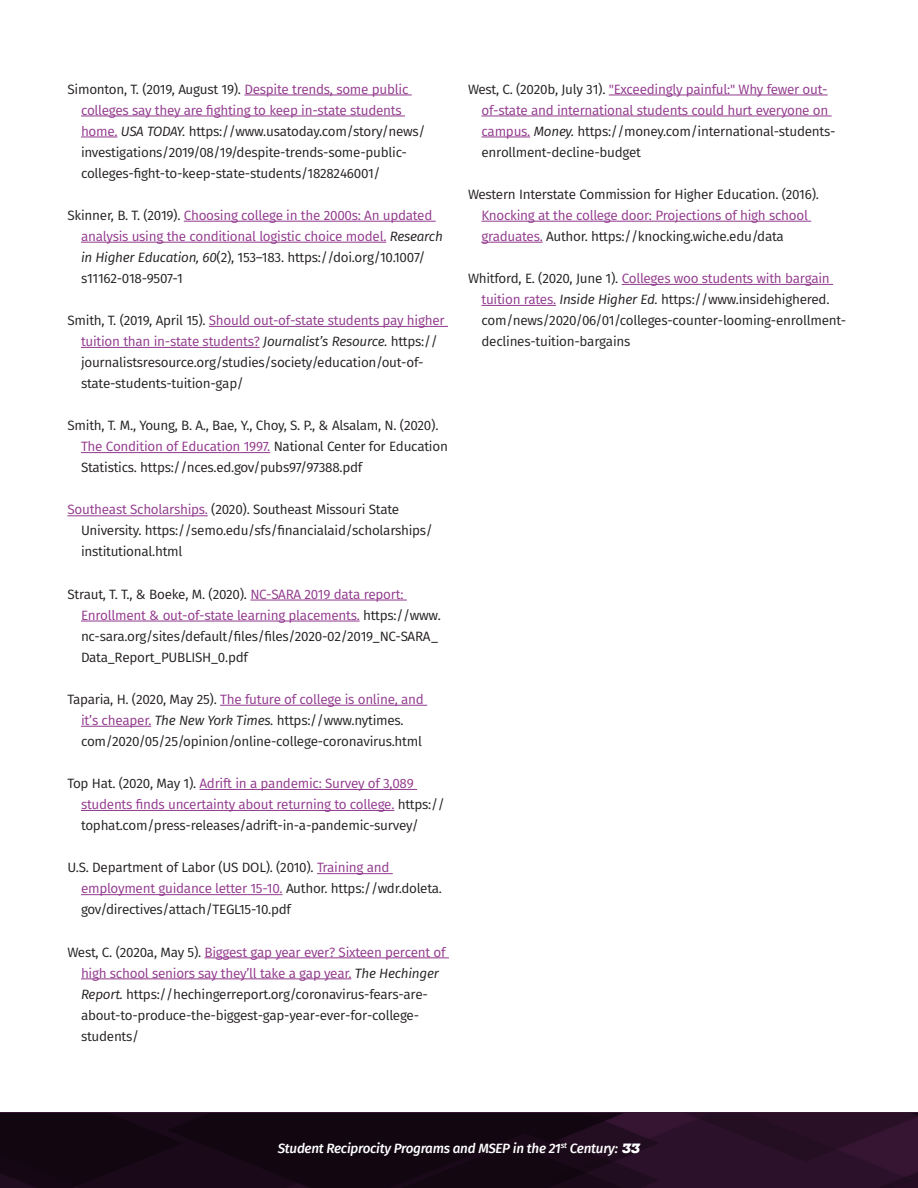
<style>
.page{position:relative;width:918px;height:1188px;background:#fff}
.page>*{position:absolute;margin:0;border:0;box-sizing:border-box;transform-origin:0 0}
.t1{font:13.5px/21px "Fira Sans";letter-spacing:-.02em;color:#231f20}
.t2{font:13.5px/21px "Fira Sans";letter-spacing:-.02em;color:#91388c}
.t3{font:italic 500 13.5px "Fira Sans";letter-spacing:-.02em;color:#fff}
.s1{color:#91388c}
.s2{font-style:italic}
.s3{color:#231f20}
.s4{font-style:italic;color:#231f20}
.s5{font-family:"Nexa Slab";font-weight:900}
</style>
<div class="page">
<div style="left:0;top:1112px;width:918px;height:76px;background:linear-gradient(to right,#0c040b,#2b1129)"></div>
<hr style="left:244px;top:95px;width:168px;height:1px;background:#91388c">
<hr style="left:81px;top:116px;width:324px;height:1px;background:#91388c">
<hr style="left:81px;top:137px;width:36px;height:1px;background:#91388c">
<hr style="left:184px;top:221px;width:252px;height:1px;background:#91388c">
<hr style="left:81px;top:242px;width:305px;height:1px;background:#91388c">
<hr style="left:209px;top:326px;width:239px;height:1px;background:#91388c">
<hr style="left:81px;top:347px;width:179px;height:1px;background:#91388c">
<hr style="left:81px;top:452px;width:189px;height:1px;background:#91388c">
<hr style="left:68px;top:515px;width:140px;height:1px;background:#91388c">
<hr style="left:250px;top:600px;width:157px;height:1px;background:#91388c">
<hr style="left:81px;top:621px;width:279px;height:1px;background:#91388c">
<hr style="left:220px;top:705px;width:207px;height:1px;background:#91388c">
<hr style="left:81px;top:726px;width:70px;height:1px;background:#91388c">
<hr style="left:200px;top:789px;width:217px;height:1px;background:#91388c">
<hr style="left:81px;top:810px;width:313px;height:1px;background:#91388c">
<hr style="left:317px;top:873px;width:76px;height:1px;background:#91388c">
<hr style="left:81px;top:894px;width:201px;height:1px;background:#91388c">
<hr style="left:205px;top:958px;width:244px;height:1px;background:#91388c">
<hr style="left:81px;top:979px;width:270px;height:1px;background:#91388c">
<hr style="left:609px;top:95px;width:219px;height:1px;background:#91388c">
<hr style="left:482px;top:116px;width:350px;height:1px;background:#91388c">
<hr style="left:482px;top:137px;width:48px;height:1px;background:#91388c">
<hr style="left:482px;top:221px;width:329px;height:1px;background:#91388c">
<hr style="left:482px;top:242px;width:61px;height:1px;background:#91388c">
<hr style="left:622px;top:284px;width:211px;height:1px;background:#91388c">
<hr style="left:482px;top:305px;width:74px;height:1px;background:#91388c">
<p class="t1" style="left:81px;top:78px;width:346px;text-indent:-14px">Simonton, T. (2019, August 19). <span class="s1">Despite trends, some public colleges say they are fighting to keep in-state students home.</span> <span class="s2">USA TODAY.</span> https://www.usatoday.com/story/news/ investigations/2019/08/19/despite-trends-some-public&shy;colleges-fight-to-keep-state-students/1828246001/</p>
<p class="t2" style="left:81px;top:204px;width:363px;text-indent:-14px"><span class="s3">Skinner, B. T. (2019).</span> Choosing college in the 2000s: An updated analysis using the conditional logistic choice model. <span class="s4">Research in Higher Education, 60</span><span class="s3">(2), 153–183. https://doi.org/10.1007/ s11162-018-9507-1</span></p>
<p class="t1" style="left:81px;top:310px;width:365px;text-indent:-14px">Smith, T. (2019, April 15). <span class="s1">Should out-of-state students pay higher tuition than in-state students?</span> <span class="s2">Journalist’s Resource.</span> https:// journalistsresource.org/studies/society/education/out-of&shy;state-students-tuition-gap/</p>
<p class="t1" style="left:81px;top:415px;width:368px;text-indent:-14px">Smith, T. M., Young, B. A., Bae, Y., Choy, S. P., &amp; Alsalam, N. (2020).<br><span class="s1">The Condition of Education 1997.</span> National Center for Education<br>Statistics. https://nces.ed.gov/pubs97/97388.pdf</p>
<p class="t1" style="left:81px;top:499px;width:354px;text-indent:-14px"><span class="s1">Southeast Scholarships.</span> (2020). Southeast Missouri State<br>University. https://semo.edu/sfs/financialaid/scholarships/ institutional.html</p>
<p class="t1" style="left:81px;top:583px;width:361px;text-indent:-14px">Straut, T. T., &amp; Boeke, M. (2020). <span class="s1">NC-SARA 2019 data report:<br>Enrollment &amp; out-of-state learning placements.</span> https://www. nc-sara.org/sites/default/files/files/2020-02/2019_NC-SARA_ Data_Report_PUBLISH_0.pdf</p>
<p class="t1" style="left:81px;top:688px;width:344px;text-indent:-14px">Taparia, H. (2020, May 25). <span class="s1">The future of college is online, and it’s cheaper.</span> <span class="s2">The New York Times.</span> https://www.nytimes. com/2020/05/25/opinion/online-college-coronavirus.html</p>
<p class="t1" style="left:81px;top:773px;width:365px;text-indent:-14px">Top Hat. (2020, May 1). <span class="s1">Adrift in a pandemic: Survey of 3,089 students finds uncertainty about returning to college.</span> https:// tophat.com/press-releases/adrift-in-a-pandemic-survey/</p>
<p class="t1" style="left:81px;top:857px;width:363px;text-indent:-14px">U.S. Department of Labor (US DOL). (2010). <span class="s1">Training and employment guidance letter 15-10.</span> Author. https://wdr.doleta. gov/directives/attach/TEGL15-10.pdf</p>
<p class="t1" style="left:81px;top:941px;width:366px;text-indent:-14px">West, C. (2020a, May 5). <span class="s1">Biggest gap year ever? Sixteen percent of high school seniors say they’ll take a gap year.</span> <span class="s2">The Hechinger Report.</span> https://hechingerreport.org/coronavirus-fears-are&shy;about-to-produce-the-biggest-gap-year-ever-for-college&shy;students/</p>
<p class="t2" style="left:482px;top:78px;width:355px;text-indent:-14px"><span class="s3">West, C. (2020b, July 31).</span> "Exceedingly painful:" Why fewer out&shy;of-state and international students could hurt everyone on campus. <span class="s4">Money.</span> <span class="s3">https://money.com/international-students&shy;enrollment-decline-budget</span></p>
<p class="t1" style="left:468px;top:183px;width:352px">Western Interstate Commission for Higher Education. (2016).</p>
<p class="t2" style="left:482px;top:204px;width:328px">Knocking at the college door: Projections of high school graduates. <span class="s3">Author. https://knocking.wiche.edu/data</span></p>
<p class="t1" style="left:482px;top:268px;width:366px;text-indent:-14px">Whitford, E. (2020, June 1). <span class="s1">Colleges woo students with bargain tuition rates.</span> <span class="s2">Inside Higher Ed.</span> https://www.insidehighered. com/news/2020/06/01/colleges-counter-looming-enrollment&shy;declines-tuition-bargains</p>
<p class="t3" style="left:278px;top:1137px;width:364px">Student Reciprocity Programs and MSEP in the 21<sup>st</sup> Century: <span class="s5">33</span></p>
</div>
